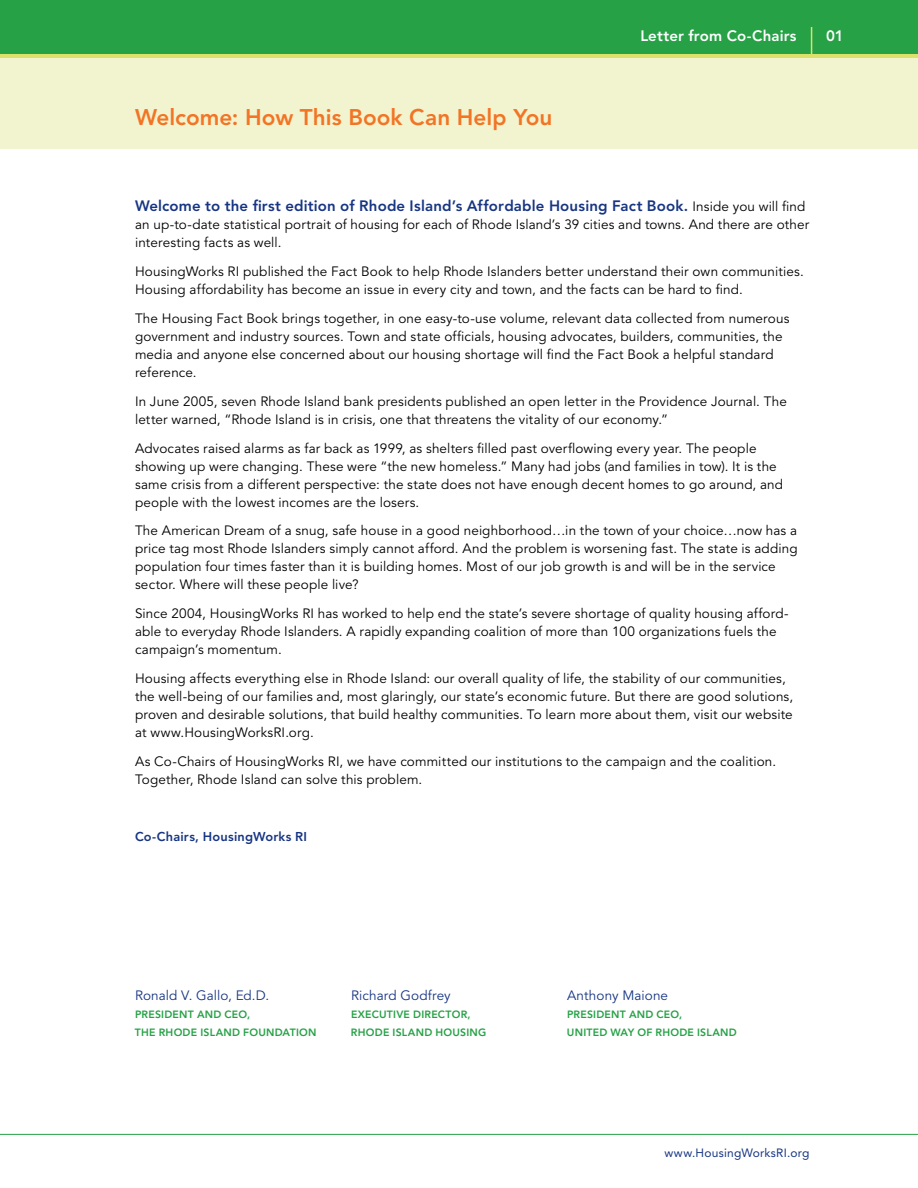
<style>
.page{position:relative;width:918px;height:1188px;background:#fff}
.page>*{position:absolute;margin:0;border:0;box-sizing:border-box;transform-origin:0 0}
.t1{font:800 22.5px "Avenir";color:#f37424}
.t2{font:800 15px "Avenir";letter-spacing:.01em;color:#173583}
.t3{font:800 15px "Avenir";letter-spacing:.015em;color:#fff}
.t4{font:13.5px/18px "Avenir";letter-spacing:.01em;color:#000}
.t5{font:13.5px "Avenir";letter-spacing:.005em;color:#173583}
.t6{font:800 12.75px "Avenir";letter-spacing:.02em;color:#173583}
.t7{font:12px "Avenir";letter-spacing:.015em;color:#173583}
.t8{font:800 10.5px/18px "Avenir";letter-spacing:.02em;color:#26a146}
.s1{font-weight:400;font-size:13.5px;color:#000}
</style>
<div class="page">
<div style="left:0;top:54px;width:918px;height:94px;background:#f2f4d0"></div>
<div style="left:0;top:0;width:918px;height:54px;background:#26a146"></div>
<hr style="left:0;top:54px;width:918px;height:3px;background:#dce269">
<hr style="left:0;top:1134px;width:918px;height:1px;background:#26a146">
<svg style="left:811px;top:27px;width:1px;height:27px"></svg>
<h1 class="t1" style="left:135px;top:104px;width:419px">Welcome: How This Book Can Help You</h1>
<p class="t3" style="left:640px;top:26px;width:158px">Letter from Co-Chairs</p>
<p class="t3" style="left:826px;top:26px;width:19px">01</p>
<p class="t2" style="left:135px;top:197px;width:672px">Welcome to the first edition of Rhode Island’s Affordable Housing Fact Book. <span class="s1">Inside you will find</span></p>
<p class="t4" style="left:135px;top:216px;width:676px">an up-to-date statistical portrait of housing for each of Rhode Island’s 39 cities and towns. And there are other interesting facts as well.</p>
<p class="t4" style="left:135px;top:263px;width:670px">HousingWorks RI published the Fact Book to help Rhode Islanders better understand their own communities.<br>Housing affordability has become an issue in every city and town, and the facts can be hard to find.</p>
<p class="t4" style="left:135px;top:310px;width:656px">The Housing Fact Book brings together, in one easy-to-use volume, relevant data collected from numerous government and industry sources. Town and state officials, housing advocates, builders, communities, the media and anyone else concerned about our housing shortage will find the Fact Book a helpful standard reference.</p>
<p class="t4" style="left:135px;top:393px;width:653px">In June 2005, seven Rhode Island bank presidents published an open letter in the Providence Journal. The letter warned, “Rhode Island is in crisis, one that threatens the vitality of our economy.”</p>
<p class="t4" style="left:135px;top:439px;width:650px">Advocates raised alarms as far back as 1999, as shelters filled past overflowing every year. The people showing up were changing. These were “the new homeless.” Many had jobs (and families in tow). It is the same crisis from a different perspective: the state does not have enough decent homes to go around, and people with the lowest incomes are the losers.</p>
<p class="t4" style="left:135px;top:522px;width:664px">The American Dream of a snug, safe house in a good neighborhood…in the town of your choice…now has a price tag most Rhode Islanders simply cannot afford. And the problem is worsening fast. The state is adding population four times faster than it is building homes. Most of our job growth is and will be in the service sector. Where will these people live?</p>
<p class="t4" style="left:135px;top:605px;width:655px">Since 2004, HousingWorks RI has worked to help end the state’s severe shortage of quality housing afford&shy;able to everyday Rhode Islanders. A rapidly expanding coalition of more than 100 organizations fuels the campaign’s momentum.</p>
<p class="t4" style="left:135px;top:670px;width:660px">Housing affects everything else in Rhode Island: our overall quality of life, the stability of our communities, the well-being of our families and, most glaringly, our state’s economic future. But there are good solutions, proven and desirable solutions, that build healthy communities. To learn more about them, visit our website at www.HousingWorksRI.org.</p>
<p class="t4" style="left:135px;top:753px;width:643px">As Co-Chairs of HousingWorks RI, we have committed our institutions to the campaign and the coalition.<br>Together, Rhode Island can solve this problem.</p>
<p class="t6" style="left:135px;top:830px;width:174px">Co-Chairs, HousingWorks RI</p>
<p class="t5" style="left:135px;top:988px;width:136px">Ronald V. Gallo, Ed.D.</p>
<p class="t8" style="left:135px;top:1006px;width:155px">President and CEO,<br>Th e Rhode Island Foundatio</p>
<p class="t8" style="left:308px;top:1024px;width:10px">n</p>
<p class="t5" style="left:351px;top:988px;width:101px">Richard Godfrey</p>
<p class="t8" style="left:351px;top:1006px;width:96px">Executive Director</p>
<p class="t8" style="left:351px;top:1006px;width:137px;text-indent:117px">,<br>Rhode Island Housing</p>
<p class="t5" style="left:567px;top:988px;width:103px">Anthony Maione</p>
<p class="t8" style="left:567px;top:1006px;width:171px">President and CEO,<br>United Way of Rhode Island</p>
<p class="t7" style="left:664px;top:1146px;width:147px">www.HousingWorksRI.org</p>
</div>
